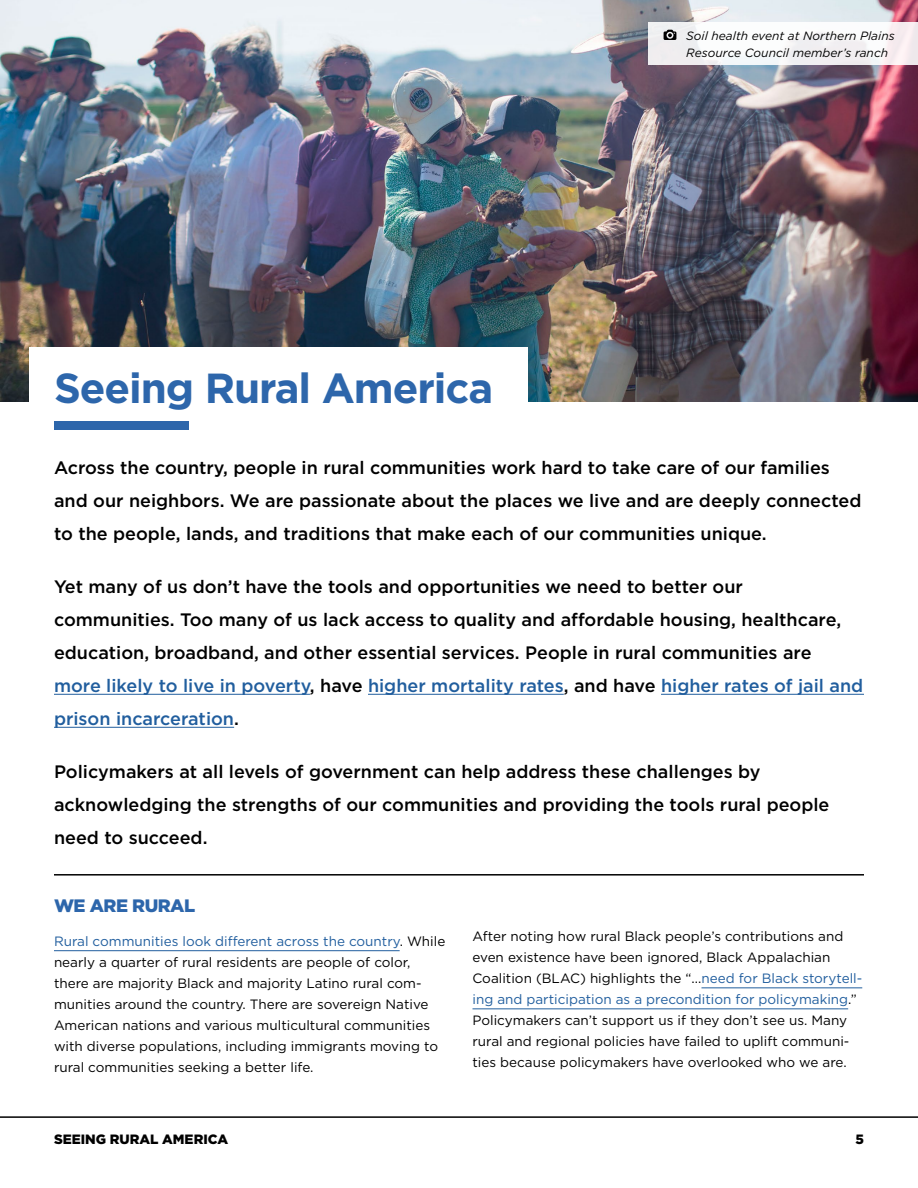
<style>
.page{position:relative;width:918px;height:1188px;background:#fff}
.page>*{position:absolute;margin:0;border:0;box-sizing:border-box;transform-origin:0 0}
.t1{font:700 42px "Gotham";letter-spacing:-.025em;color:#2d66ab}
.t2{font:500 18px/33px "Gotham";color:#000}
.t3{font:900 18px "Gotham";letter-spacing:-.025em;color:#2d66ab}
.t4{font:13.5px/21px "Gotham";color:#000}
.t5{font:900 13.5px "Gotham";color:#000}
.t6{font:italic 12px/16.5px "Gotham";color:#000}
.s1{color:#215e9e}
</style>
<div class="page">
<img style="left:0;top:0;width:918px;height:402px">
<div style="left:29px;top:348px;width:499px;height:68px;background:#fff"></div>
<hr style="left:54px;top:694px;width:256px;height:1px;background:#215e9e">
<hr style="left:368px;top:694px;width:196px;height:1px;background:#215e9e">
<hr style="left:661px;top:694px;width:203px;height:1px;background:#215e9e">
<hr style="left:54px;top:727px;width:180px;height:1px;background:#215e9e">
<hr style="left:54px;top:950px;width:346px;height:1px;background:#215e9e">
<hr style="left:701px;top:988px;width:161px;height:1px;background:#215e9e">
<hr style="left:472px;top:1009px;width:376px;height:1px;background:#215e9e">
<hr style="left:54px;top:874px;width:810px;height:2px;background:#000">
<div style="left:54px;top:421px;width:135px;height:9px;background:#2d66ab"></div>
<div style="left:648px;top:22px;width:270px;height:43px;background:#f8f6f7"></div>
<svg style="left:664px;top:30px;width:12px;height:10px"></svg>
<hr style="left:0;top:1116px;width:918px;height:2px;background:#000">
<h1 class="t1" style="left:54px;top:364px;width:441px">Seeing Rural America</h1>
<p class="t6" style="left:686px;top:28px;width:210px">Soil health event at Northern Plains<br>Resource Council member’s ranch</p>
<p class="t2" style="left:54px;top:450px;width:809px">Across the country, people in rural communities work hard to take care of our families and our neighbors. We are passionate about the places we live and are deeply connected to the people, lands, and traditions that make each of our communities unique.</p>
<p class="t2" style="left:54px;top:570px;width:811px">Yet many of us don’t have the tools and opportunities we need to better our communities. Too many of us lack access to quality and affordable housing, healthcare, education, broadband, and other essential services. People in rural communities are<br><span class="s1">more likely to live in poverty</span>, have <span class="s1">higher mortality rates</span>, and have <span class="s1">higher rates of jail and prison incarceration</span>.</p>
<p class="t2" style="left:54px;top:755px;width:777px">Policymakers at all levels of government can help address these challenges by acknowledging the strengths of our communities and providing the tools rural people need to succeed.</p>
<p class="t3" style="left:54px;top:895px;width:143px">WE ARE RURAL</p>
<p class="t4" style="left:54px;top:931px;width:393px"><span class="s1">Rural communities look different across the country</span>. While nearly a quarter of rural residents are people of color, there are majority Black and majority Latino rural com&shy;munities around the country. There are sovereign Native American nations and various multicultural communities with diverse populations, including immigrants moving to rural communities seeking a better life.</p>
<p class="t4" style="left:472px;top:926px;width:391px">After noting how rural Black people’s contributions and even existence have been ignored, Black Appalachian Coalition (BLAC) highlights the “...<span class="s1">need for Black storytell&shy;ing and participation as a precondition for policymaking</span>.” Policymakers can’t support us if they don’t see us. Many rural and regional policies have failed to uplift communi&shy;ties because policymakers have overlooked who we are.</p>
<p class="t5" style="left:54px;top:1131px;width:176px">SEEING RURAL AMERICA</p>
<p class="t5" style="left:855px;top:1131px;width:10px">5</p>
</div>
